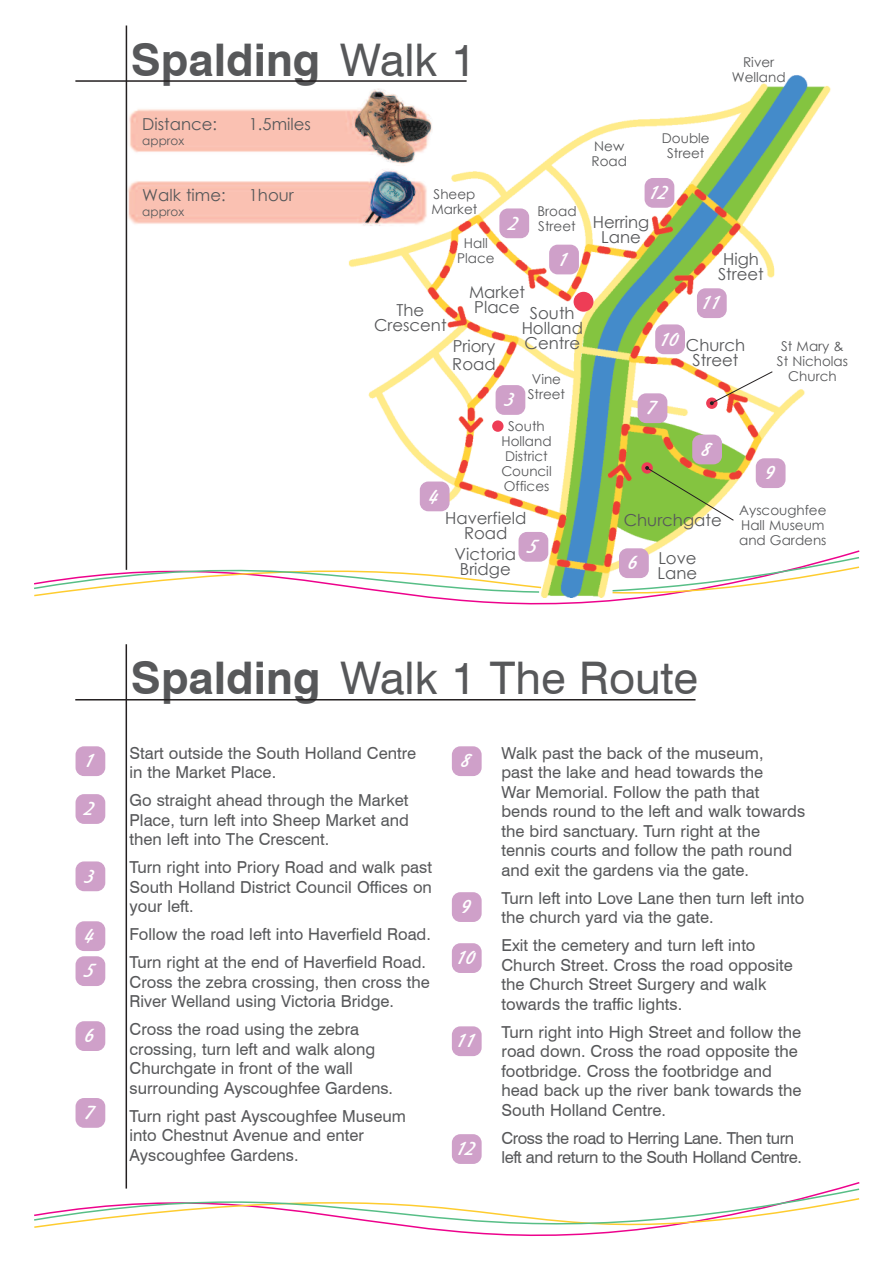
<style>
.page{position:relative;width:893px;height:1263px;background:#fff}
.page>*{position:absolute;margin:0;border:0;box-sizing:border-box;transform-origin:0 0}
.t1{font:45px "Swiss 721 BT";color:#57585a}
.t2{font:700 45px "Swiss 721 BT";color:#57585a}
.t3{font:italic 18px/35px "Freehand 521 BT Regular C";color:#fff}
.t4{font:16.5px/19.5px "Swiss 721 BT";color:#57585a}
.t5{font:16.5px/15px "Century Gothic";color:#57585a;text-align:center}
.t6{font:16.5px/19.5px "Swiss 721 BT";letter-spacing:-.03em;color:#57585a}
.t7{font:13.5px/15px "Century Gothic";color:#57585a;text-align:center}
.t8{font:12px "Century Gothic";color:#57585a}
.s1{font-weight:400}
.s2{font-weight:700}
</style>
<div class="page">
<img style="left:348px;top:75px;width:483px;height:455px">
<div style="left:574px;top:292px;width:19px;height:20px;background:#ee3d56;border-radius:50%"></div>
<img style="left:127px;top:88px;width:306px;height:138px">
<hr style="left:75px;top:80px;width:392px;height:2px;background:#231f20">
<hr style="left:126px;top:26px;width:1px;height:544px;background:#231f20">
<div style="left:492px;top:420px;width:11px;height:12px;background:#ee3d56;border-radius:50%"></div>
<div style="left:641px;top:462px;width:12px;height:12px;background:#ee3d56;border-radius:50%"></div>
<svg style="left:706px;top:397px;width:11px;height:12px"></svg>
<div style="left:549px;top:245px;width:30px;height:29px;background:#cfa0c9;border-radius:9px"></div>
<div style="left:638px;top:393px;width:29px;height:30px;background:#cfa0c9;border-radius:9px"></div>
<div style="left:692px;top:435px;width:30px;height:29px;background:#cfa0c9;border-radius:9px"></div>
<div style="left:756px;top:458px;width:29px;height:30px;background:#cfa0c9;border-radius:9px"></div>
<div style="left:655px;top:324px;width:30px;height:30px;background:#cfa0c9;border-radius:9px"></div>
<div style="left:697px;top:288px;width:30px;height:30px;background:#cfa0c9;border-radius:9px"></div>
<div style="left:645px;top:178px;width:29px;height:30px;background:#cfa0c9;border-radius:9px"></div>
<div style="left:499px;top:208px;width:30px;height:30px;background:#cfa0c9;border-radius:9px"></div>
<div style="left:496px;top:385px;width:29px;height:30px;background:#cfa0c9;border-radius:9px"></div>
<div style="left:420px;top:481px;width:30px;height:30px;background:#cfa0c9;border-radius:9px"></div>
<svg style="left:645px;top:466px;width:89px;height:54px;background:#a1c559"></svg>
<svg style="left:710px;top:371px;width:63px;height:34px"></svg>
<svg style="left:125px;top:530px;width:735px;height:147px"></svg>
<svg style="left:34px;top:547px;width:509px;height:50px"></svg>
<svg style="left:611px;top:556px;width:249px;height:38px"></svg>
<svg style="left:34px;top:1160px;width:826px;height:76px"></svg>
<div style="left:76px;top:746px;width:29px;height:30px;background:#cfa0c9;border-radius:9px"></div>
<div style="left:452px;top:746px;width:30px;height:30px;background:#cfa0c9;border-radius:9px"></div>
<div style="left:452px;top:892px;width:30px;height:30px;background:#cfa0c9;border-radius:9px"></div>
<div style="left:452px;top:943px;width:30px;height:30px;background:#cfa0c9;border-radius:9px"></div>
<div style="left:452px;top:1026px;width:30px;height:30px;background:#cfa0c9;border-radius:9px"></div>
<div style="left:452px;top:1134px;width:30px;height:30px;background:#cfa0c9;border-radius:9px"></div>
<div style="left:76px;top:794px;width:29px;height:30px;background:#cfa0c9;border-radius:9px"></div>
<div style="left:76px;top:861px;width:29px;height:30px;background:#cfa0c9;border-radius:9px"></div>
<hr style="left:75px;top:699px;width:620px;height:1px;background:#231f20">
<hr style="left:126px;top:644px;width:1px;height:544px;background:#231f20">
<div style="left:76px;top:921px;width:29px;height:30px;background:#cfa0c9;border-radius:9px"></div>
<div style="left:76px;top:956px;width:29px;height:30px;background:#cfa0c9;border-radius:9px"></div>
<div style="left:76px;top:1021px;width:29px;height:30px;background:#cfa0c9;border-radius:9px"></div>
<div style="left:76px;top:1098px;width:29px;height:30px;background:#cfa0c9;border-radius:9px"></div>
<h1 class="t2" style="left:131px;top:32px;width:347px">Spalding <span class="s1">Walk 1</span></h1>
<p class="t7" style="left:732px;top:55px;width:55px">River<br>Welland</p>
<p class="t5" style="left:142px;top:116px;width:76px">Distance:</p>
<p class="t5" style="left:249px;top:116px;width:64px">1.5miles</p>
<p class="t8" style="left:142px;top:133px;width:43px">approx</p>
<p class="t5" style="left:142px;top:187px;width:85px">Walk time:</p>
<p class="t5" style="left:249px;top:187px;width:47px">1hour</p>
<p class="t8" style="left:142px;top:204px;width:43px">approx</p>
<p class="t7" style="left:432px;top:186px;width:47px;text-align:left">Sheep<br>Market</p>
<p class="t7" style="left:457px;top:235px;width:39px">Hall<br>Place</p>
<p class="t3" style="left:508px;top:206px;width:11px">2</p>
<p class="t7" style="left:537px;top:204px;width:41px;text-align:left">Broad<br>Street</p>
<p class="t3" style="left:558px;top:242px;width:14px">1</p>
<p class="t5" style="left:469px;top:284px;width:57px">Market</p>
<p class="t5" style="left:474px;top:302px;width:102px">Place South</p>
<p class="t5" style="left:522px;top:320px;width:63px">Holland</p>
<p class="t5" style="left:525px;top:335px;width:57px">Centre</p>
<p class="t5" style="left:374px;top:302px;width:74px">The<br>Crescent</p>
<p class="t5" style="left:452px;top:337px;width:45px;line-height:18px;text-align:left">Priory<br>Road</p>
<p class="t3" style="left:504px;top:382px;width:11px">3</p>
<p class="t7" style="left:528px;top:371px;width:39px">Vine<br>Street</p>
<p class="t7" style="left:591px;top:138px;width:37px;text-align:left">New<br>Road</p>
<p class="t7" style="left:662px;top:131px;width:49px">Double<br>Street</p>
<p class="t3" style="left:648px;top:175px;width:21px">12</p>
<p class="t5" style="left:593px;top:214px;width:58px">Herring<br>Lane</p>
<p class="t5" style="left:718px;top:251px;width:47px">High<br>Street</p>
<p class="t3" style="left:701px;top:285px;width:24px">11</p>
<p class="t3" style="left:659px;top:322px;width:24px">10</p>
<p class="t5" style="left:686px;top:337px;width:61px">Church<br>Street</p>
<p class="t3" style="left:646px;top:390px;width:14px">7</p>
<p class="t7" style="left:777px;top:338px;width:73px">St Mary &amp;<br>St Nicholas<br>Church</p>
<p class="t3" style="left:428px;top:479px;width:11px">4</p>
<p class="t7" style="left:501px;top:418px;width:52px">South<br>Holland<br>District<br>Council<br>Offices</p>
<p class="t3" style="left:701px;top:432px;width:11px">8</p>
<p class="t5" style="left:445px;top:510px;width:83px">Haverfield</p>
<p class="t5" style="left:624px;top:512px;width:99px">Churchgate</p>
<p class="t5" style="left:464px;top:525px;width:45px">Road</p>
<p class="t3" style="left:527px;top:529px;width:11px">5</p>
<p class="t5" style="left:455px;top:546px;width:63px">Victoria<br>Bridge</p>
<p class="t5" style="left:658px;top:550px;width:41px;text-align:left">Love<br>Lane</p>
<p class="t3" style="left:628px;top:545px;width:14px">6</p>
<p class="t3" style="left:764px;top:455px;width:14px">9</p>
<p class="t7" style="left:739px;top:502px;width:89px;text-align:left">Ayscoughfee<br>Hall Museum and Gardens</p>
<h1 class="t1" style="left:131px;top:651px;width:569px"><span class="s2">Spalding</span> Walk 1 The Route</h1>
<p class="t4" style="left:130px;top:743px;width:288px">Start outside the South Holland Centre in the Market Place.</p>
<p class="t4" style="left:130px;top:791px;width:281px;text-align:justify">Go straight ahead through the Market Place, turn left into Sheep Market and then left into The Crescent.</p>
<p class="t4" style="left:130px;top:858px;width:304px;text-align:justify">Turn right into Priory Road and walk past South Holland District Council Offices on your left.</p>
<p class="t4" style="left:130px;top:920px;width:303px;line-height:28px">Follow the road left into Haverfield Road.<br>Turn right at the end of Haverfield Road.</p>
<p class="t4" style="left:130px;top:972px;width:302px">Cross the zebra crossing, then cross the<br>River Welland using Victoria Bridge.</p>
<p class="t4" style="left:130px;top:1020px;width:265px">Cross the road using the zebra crossing, turn left and walk along<br>Churchgate in front of the wall surrounding Ayscoughfee Gardens.</p>
<p class="t4" style="left:130px;top:1106px;width:278px">Turn right past Ayscoughfee Museum into Chestnut Avenue and enter<br>Ayscoughfee Gardens.</p>
<p class="t3" style="left:84px;top:743px;width:14px">1</p>
<p class="t3" style="left:460px;top:743px;width:11px">8</p>
<p class="t3" style="left:84px;top:791px;width:11px">2</p>
<p class="t3" style="left:84px;top:859px;width:11px">3</p>
<p class="t3" style="left:460px;top:889px;width:14px">9</p>
<p class="t3" style="left:456px;top:940px;width:24px">10</p>
<p class="t3" style="left:84px;top:918px;width:11px">4<br>5</p>
<p class="t3" style="left:84px;top:1018px;width:14px">6</p>
<p class="t3" style="left:456px;top:1023px;width:24px">11</p>
<p class="t3" style="left:84px;top:1095px;width:14px">7</p>
<p class="t3" style="left:456px;top:1131px;width:21px">12</p>
<p class="t4" style="left:501px;top:743px;width:305px">Walk past the back of the museum,<br>past the lake and head towards the<br>War Memorial. Follow the path that bends round to the left and walk towards the bird sanctuary. Turn right at the tennis courts and follow the path round and exit the gardens via the gate.</p>
<p class="t4" style="left:501px;top:888px;width:304px">Turn left into Love Lane then turn left into the church yard via the gate.</p>
<p class="t4" style="left:501px;top:936px;width:293px">Exit the cemetery and turn left into Church Street. Cross the road opposite the Church Street Surgery and walk towards the traffic lights.</p>
<p class="t4" style="left:501px;top:1022px;width:302px">Turn right into High Street and follow the road down. Cross the road opposite the footbridge. Cross the footbridge and head back up the river bank towards the South Holland Centre.</p>
<p class="t6" style="left:501px;top:1128px;width:302px">Cross the road to Herring Lane. Then turn left and return to the South Holland Centre.</p>
</div>
